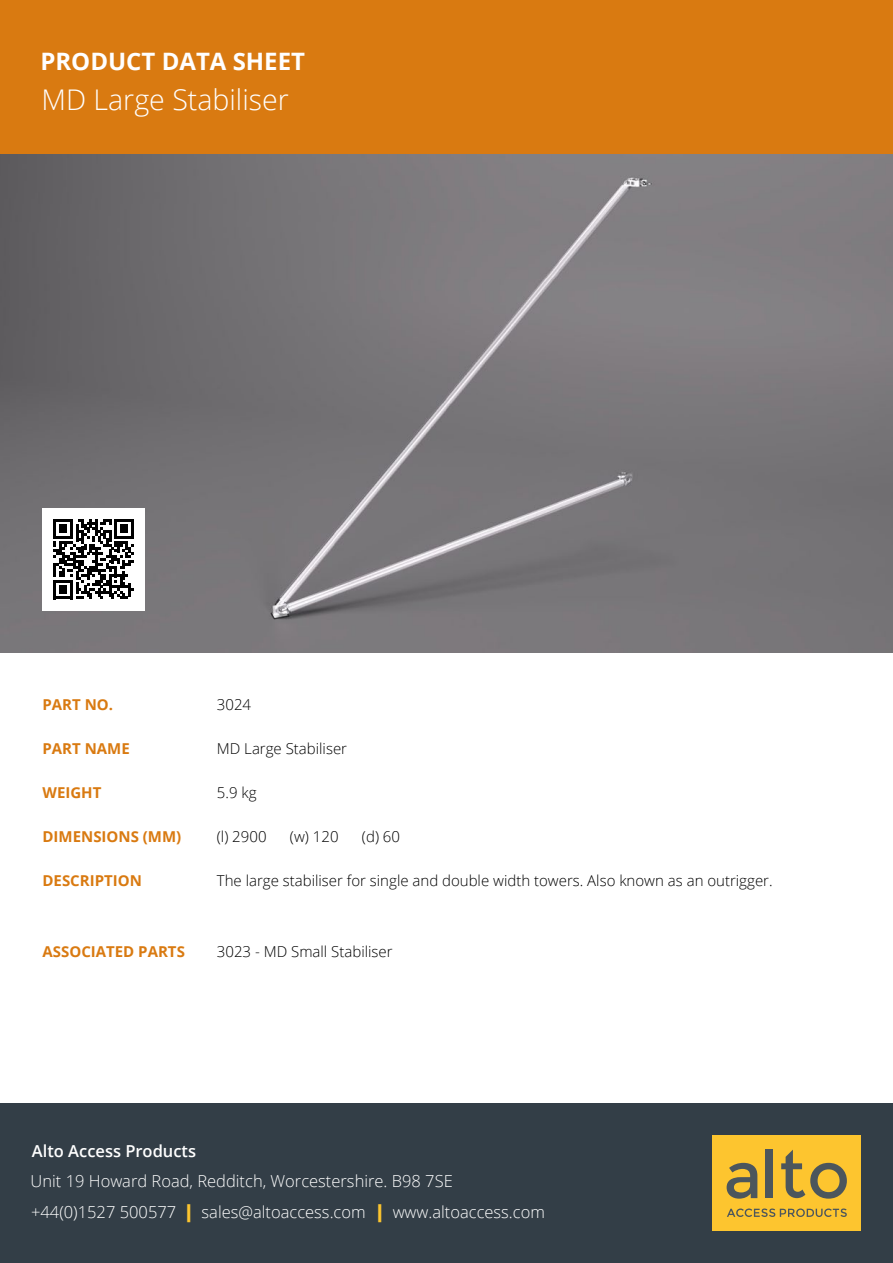
<style>
.page{position:relative;width:893px;height:1263px;background:#fff}
.page>*{position:absolute;margin:0;border:0;box-sizing:border-box;transform-origin:0 0}
.t1{font:300 28.5px "Open Sans";color:#fff}
.t2{font:700 24px "Open Sans";color:#fff}
.t3{font:300 16.5px/31.5px "Open Sans";color:#fff}
.t4{font:600 16.5px "Open Sans";color:#fff}
.t5{font:300 15px "Open Sans";color:#000}
.t6{font:700 15px "Open Sans";color:#d97a11}
.s1{font-weight:600;font-size:18px;color:#fdc52f}
</style>
<div class="page">
<div style="left:0;top:1103px;width:893px;height:160px;background:#333e47"></div>
<div style="left:712px;top:1135px;width:149px;height:96px;background:#fdc52f"></div>
<svg style="left:727px;top:1163px;width:30px;height:36px"></svg>
<div style="left:766px;top:1149px;width:7px;height:49px;background:#4c565c"></div>
<svg style="left:781px;top:1149px;width:66px;height:50px"></svg>
<svg style="left:727px;top:1208px;width:120px;height:9px"></svg>
<div style="left:0;top:0;width:893px;height:154px;background:#d97a11"></div>
<img style="left:0;top:154px;width:893px;height:499px">
<svg style="left:43px;top:508px;width:102px;height:102px"></svg>
<h2 class="t2" style="left:40px;top:44px;width:266px">PRODUCT DATA SHEET</h2>
<h1 class="t1" style="left:41px;top:80px;width:249px">MD Large Stabiliser</h1>
<p class="t6" style="left:43px;top:694px;width:72px">PART NO.</p>
<p class="t6" style="left:43px;top:738px;width:89px">PART NAME</p>
<p class="t6" style="left:43px;top:782px;width:60px">WEIGHT</p>
<p class="t6" style="left:43px;top:826px;width:140px">DIMENSIONS (MM)</p>
<p class="t6" style="left:43px;top:870px;width:101px">DESCRIPTION</p>
<p class="t5" style="left:217px;top:694px;width:36px">3024</p>
<p class="t5" style="left:217px;top:738px;width:132px">MD Large Stabiliser</p>
<p class="t5" style="left:217px;top:782px;width:41px">5.9 kg</p>
<p class="t5" style="left:217px;top:826px;width:51px">(l) 2900</p>
<p class="t5" style="left:290px;top:826px;width:50px">(w) 120</p>
<p class="t5" style="left:362px;top:826px;width:40px">(d) 60</p>
<p class="t5" style="left:217px;top:870px;width:557px">The large stabiliser for single and double width towers. Also known as an outrigger.</p>
<p class="t6" style="left:43px;top:941px;width:144px">ASSOCIATED PARTS</p>
<p class="t5" style="left:217px;top:941px;width:177px">3023 - MD Small Stabiliser</p>
<p class="t4" style="left:32px;top:1139px;width:166px">Alto Access Products</p>
<p class="t3" style="left:31px;top:1164px;width:516px">Unit 19 Howard Road, Redditch, Worcestershire. B98 7SE<br>+44(0)1527 500577 <span class="s1">|</span> sales@altoaccess.com <span class="s1">|</span> www.altoaccess.com</p>
</div>
